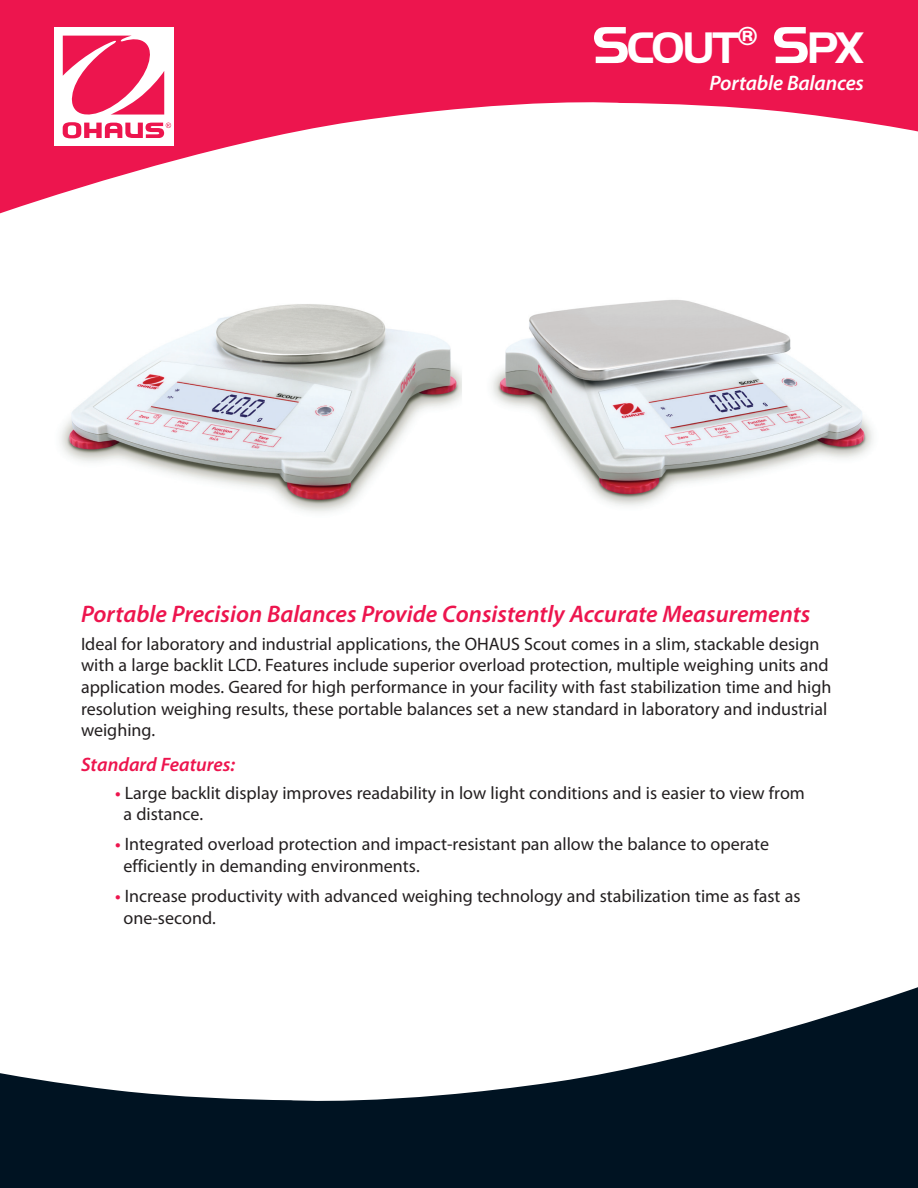
<style>
.page{position:relative;width:918px;height:1188px;background:#fff}
.page>*{position:absolute;margin:0;border:0;box-sizing:border-box;transform-origin:0 0}
.Cover_Product_Name{font:700 45.9px "Handel Got D";letter-spacing:-.06em;color:#fff}
.Cover_Headline_Text{font:italic 600 24px "Myriad Pro";color:#ed154e}
.Cover_Product_Name-2{font:italic 600 21px "Myriad Pro";letter-spacing:-.01em;color:#fff}
.Cover_Standard_Featu{font:italic 600 19.5px "Myriad Pro";color:#ed154e}
.Cover_Copy_Text{font:18px/21.6px "Myriad Pro";color:#231f20}
.Cover_Bullet_List{font:18px/21.6px "Myriad Pro";color:#231f20}
.s1{font-size:54px}
.s2{font-weight:600;color:#ed154e}
</style>
<div class="page">
<svg style="left:0;top:0;width:918px;height:214px;fill:#ed154e"></svg>
<div style="left:54px;top:27px;width:120px;height:119px;background:#fff"></div>
<svg style="left:63px;top:36px;width:108px;height:102px"></svg>
<svg style="left:0;top:987px;width:918px;height:201px;fill:#001322"></svg>
<img style="left:60px;top:304px;width:402px;height:208px">
<img style="left:492px;top:300px;width:381px;height:206px">
<p class="Cover_Product_Name" style="left:592px;top:22px;width:273px"><span class="s1">S</span>COUT<sup>®</sup> <span class="s1">S</span>PX</p>
<p class="Cover_Product_Name-2" style="left:710px;top:70px;width:156px">Portable Balances</p>
<p class="Cover_Headline_Text" style="left:81px;top:598px;width:731px">Portable Precision Balances Provide Consistently Accurate Measurements</p>
<p class="Cover_Copy_Text" style="left:81px;top:633px;width:752px">Ideal for laboratory and industrial applications, the OHAUS Scout comes in a slim, stackable design with a large backlit LCD. Features include superior overload protection, multiple weighing units and application modes. Geared for high performance in your facility with fast stabilization time and high resolution weighing results, these portable balances set a new standard in laboratory and industrial weighing.</p>
<p class="Cover_Standard_Featu" style="left:81px;top:752px;width:156px">Standard Features:</p>
<p class="Cover_Bullet_List" style="left:124px;top:781px;width:683px;text-indent:-9px"><span class="s2">•</span> Large backlit display improves readability in low light conditions and is easier to view from a distance.</p>
<p class="Cover_Bullet_List" style="left:124px;top:833px;width:647px;text-indent:-9px"><span class="s2">•</span> Integrated overload protection and impact-resistant pan allow the balance to operate efficiently in demanding environments.</p>
<p class="Cover_Bullet_List" style="left:124px;top:885px;width:678px;text-indent:-9px"><span class="s2">•</span> Increase productivity with advanced weighing technology and stabilization time as fast as one-second.</p>
</div>
